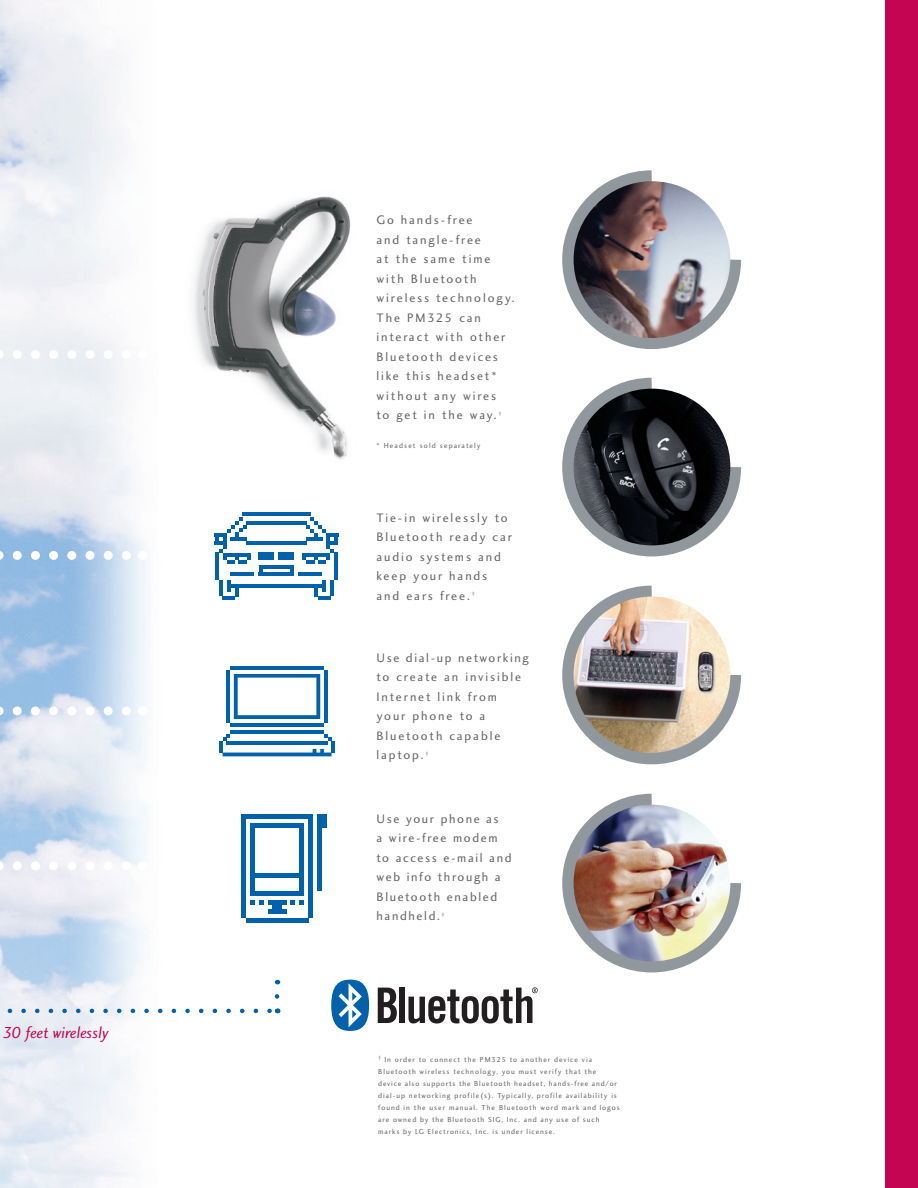
<style>
.page{position:relative;width:918px;height:1188px;background:#fff}
.page>*{position:absolute;margin:0;border:0;box-sizing:border-box;transform-origin:0 0}
.No_indent{font:16.5px "Charlotte Sans Book Italic Plain";color:#c30552}
.accessory_type{font:12.75px/19.5px "Charlotte Sans Book Plain";letter-spacing:.15em;color:#636366}
.accessory_type-2{font:12.75px/19.5px "Charlotte Sans Book Plain";letter-spacing:.13em;color:#636366}
.accessory_type-3{font:7.5px/12px "Charlotte Sans Book Plain";letter-spacing:.12em;color:#636366}
.accessory_type-4{font:7.5px "Charlotte Sans Book Plain";letter-spacing:.15em;color:#636366}
.accessory_type-5{font:5.25px "Charlotte Sans Book Plain";color:#636366}
</style>
<div class="page">
<img style="left:193px;top:196px;width:158px;height:263px">
<hr style="left:215px;top:553px;width:4px;height:27px;background:#0161aa">
<hr style="left:219px;top:581px;width:4px;height:15px;background:#0161aa">
<hr style="left:222px;top:596px;width:13px;height:4px;background:#0161aa">
<hr style="left:227px;top:581px;width:4px;height:11px;background:#0161aa">
<hr style="left:230px;top:572px;width:24px;height:4px;background:#0161aa">
<hr style="left:259px;top:565px;width:19px;height:4px;background:#0161aa">
<svg style="left:259px;top:569px;width:4px;height:3px"></svg>
<hr style="left:259px;top:572px;width:20px;height:4px;background:#0161aa">
<hr style="left:230px;top:585px;width:48px;height:3px;background:#0161aa">
<svg style="left:235px;top:588px;width:4px;height:8px"></svg>
<svg style="left:215px;top:517px;width:36px;height:47px"></svg>
<hr style="left:246px;top:521px;width:37px;height:4px;background:#0161aa">
<hr style="left:246px;top:541px;width:37px;height:4px;background:#0161aa">
<hr style="left:243px;top:513px;width:40px;height:3px;background:#0161aa">
<div style="left:259px;top:552px;width:15px;height:8px;background:#0161aa"></div>
<hr style="left:334px;top:553px;width:4px;height:27px;background:#0161aa">
<hr style="left:330px;top:581px;width:4px;height:15px;background:#0161aa">
<hr style="left:318px;top:596px;width:12px;height:4px;background:#0161aa">
<hr style="left:322px;top:581px;width:4px;height:11px;background:#0161aa">
<hr style="left:298px;top:572px;width:24px;height:4px;background:#0161aa">
<hr style="left:274px;top:565px;width:20px;height:4px;background:#0161aa">
<svg style="left:290px;top:569px;width:4px;height:3px"></svg>
<hr style="left:274px;top:572px;width:20px;height:4px;background:#0161aa">
<hr style="left:275px;top:585px;width:48px;height:3px;background:#0161aa">
<svg style="left:314px;top:588px;width:4px;height:8px"></svg>
<svg style="left:302px;top:517px;width:36px;height:47px"></svg>
<hr style="left:270px;top:521px;width:36px;height:4px;background:#0161aa">
<hr style="left:270px;top:541px;width:36px;height:4px;background:#0161aa">
<hr style="left:270px;top:513px;width:40px;height:3px;background:#0161aa">
<div style="left:279px;top:552px;width:15px;height:8px;background:#0161aa"></div>
<svg style="left:0;top:350px;width:133px;height:9px"></svg>
<svg style="left:0;top:551px;width:133px;height:9px"></svg>
<svg style="left:0;top:706px;width:133px;height:9px"></svg>
<hr style="left:230px;top:666px;width:94px;height:4px;background:#0161aa">
<hr style="left:226px;top:670px;width:4px;height:53px;background:#0161aa">
<hr style="left:324px;top:670px;width:4px;height:53px;background:#0161aa">
<svg style="left:234px;top:674px;width:86px;height:45px"></svg>
<hr style="left:230px;top:723px;width:94px;height:3px;background:#0161aa">
<hr style="left:230px;top:730px;width:94px;height:4px;background:#0161aa">
<hr style="left:219px;top:741px;width:4px;height:12px;background:#0161aa">
<svg style="left:223px;top:734px;width:112px;height:22px"></svg>
<svg style="left:0;top:861px;width:133px;height:9px"></svg>
<svg style="left:291px;top:900px;width:13px;height:5px"></svg>
<svg style="left:250px;top:900px;width:14px;height:5px"></svg>
<div style="left:268px;top:900px;width:18px;height:5px;background:#0161aa"></div>
<hr style="left:268px;top:909px;width:18px;height:4px;background:#0161aa">
<svg style="left:273px;top:905px;width:9px;height:4px"></svg>
<div style="left:246px;top:918px;width:63px;height:5px;background:#0161aa"></div>
<hr style="left:250px;top:891px;width:54px;height:4px;background:#0161aa">
<hr style="left:250px;top:824px;width:54px;height:4px;background:#0161aa">
<hr style="left:250px;top:873px;width:54px;height:4px;background:#0161aa">
<hr style="left:241px;top:815px;width:72px;height:4px;background:#0161aa">
<div style="left:241px;top:818px;width:5px;height:100px;background:#0161aa"></div>
<hr style="left:309px;top:818px;width:4px;height:100px;background:#0161aa">
<div style="left:250px;top:826px;width:5px;height:66px;background:#0161aa"></div>
<hr style="left:300px;top:824px;width:4px;height:72px;background:#0161aa">
<hr style="left:318px;top:815px;width:4px;height:76px;background:#0161aa">
<div style="left:322px;top:815px;width:5px;height:13px;background:#0161aa"></div>
<svg style="left:562px;top:170px;width:179px;height:179px"></svg>
<img style="left:574px;top:181px;width:156px;height:157px;border-radius:50%">
<svg style="left:562px;top:377px;width:179px;height:180px"></svg>
<img style="left:574px;top:389px;width:156px;height:156px;border-radius:50%">
<svg style="left:562px;top:585px;width:179px;height:180px"></svg>
<img style="left:574px;top:597px;width:156px;height:156px;border-radius:50%">
<svg style="left:562px;top:793px;width:179px;height:180px"></svg>
<img style="left:574px;top:805px;width:156px;height:156px;border-radius:50%">
<div style="left:885px;top:0;width:33px;height:1188px;background:#c30552"></div>
<svg style="left:0;top:1009px;width:270px;height:4px"></svg>
<svg style="left:275px;top:980px;width:4px;height:17px"></svg>
<svg style="left:378px;top:988px;width:19px;height:35px"></svg>
<div style="left:399px;top:988px;width:6px;height:35px;background:#231f20"></div>
<svg style="left:331px;top:980px;width:38px;height:51px"></svg>
<svg style="left:408px;top:987px;width:130px;height:36px"></svg>
<p class="No_indent" style="left:3px;top:1023px;width:107px">30 feet wirelessly</p>
<p class="accessory_type" style="left:377px;top:210px;width:139px">Go hands-free<br>and tangle-free<br>at the same time with Bluetooth wireless technology.<br>The PM325 can interact with other<br>Bluetooth devices like this headset* without any wires<br>to get in the way.</p>
<p class="accessory_type-5" style="left:498px;top:410px;width:5px">†</p>
<p class="accessory_type-4" style="left:377px;top:441px;width:105px">* Headset sold separately</p>
<p class="accessory_type" style="left:377px;top:508px;width:137px">Tie-in wirelessly to<br>Bluetooth ready car audio systems and keep your hands and ears free.</p>
<p class="accessory_type-5" style="left:472px;top:590px;width:5px">†</p>
<p class="accessory_type" style="left:377px;top:647px;width:154px">Use dial-up networking to create an invisible<br>Internet link from your phone to a<br>Bluetooth capable laptop.</p>
<p class="accessory_type-5" style="left:426px;top:750px;width:5px">†</p>
<p class="accessory_type-2" style="left:377px;top:808px;width:136px">Use your phone as<br>a wire-free modem to access e-mail and web info through a<br>Bluetooth enabled handheld.</p>
<p class="accessory_type-5" style="left:442px;top:911px;width:5px">†</p>
<p class="accessory_type-3" style="left:378px;top:1053px;width:243px"><sup>†</sup> In order to connect the PM325 to another device via Bluetooth wireless technology, you must verify that the device also supports the Bluetooth headset, hands-free and/or dial-up networking profile(s). Typically, profile availability is found in the user manual. The Bluetooth word mark and logos are owned by the Bluetooth SIG, Inc. and any use of such marks by LG Electronics, Inc. is under license.</p>
</div>
